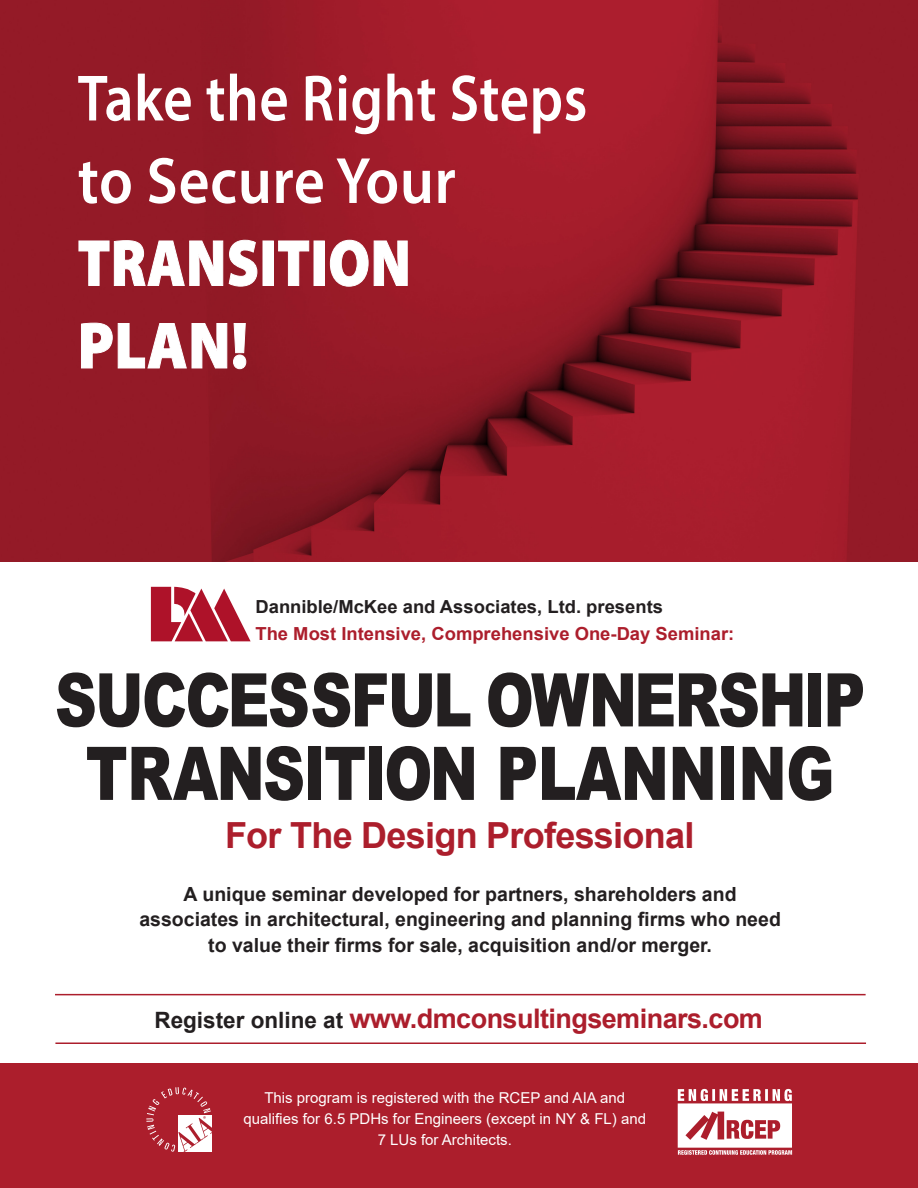
<style>
.page{position:relative;width:918px;height:1188px;background:#fff}
.page>*{position:absolute;margin:0;border:0;box-sizing:border-box;transform-origin:0 0}
.t1{font:900 74.1px "Arial";letter-spacing:-.03em;color:#231f20;scale:.78 1}
.t2{font:900 74.1px "Arial";letter-spacing:-.01em;color:#231f20;scale:.78 1}
.t3{font:600 66px "Myriad Pro";letter-spacing:.01em;color:#fff;scale:.86 1}
.t4{font:600 66px "Myriad Pro";letter-spacing:.01em;color:#fff;scale:.91 1}
.t5{font:900 66px "Myriad Pro";letter-spacing:.01em;color:#fff;scale:.86 1}
.t6{font:900 66px "Myriad Pro";letter-spacing:.01em;color:#fff;scale:.91 1}
.t7{font:700 36px "Arial";letter-spacing:-.02em;color:#ac1e2c}
.t8{font:700 27px "Arial";letter-spacing:-.02em;color:#ac1e2c}
.t9{font:700 19.5px/25.5px "Arial";color:#231f20;text-align:center}
.t10{font:700 18px "Arial";color:#ac1e2c}
.t11{font:700 18px "Arial";color:#231f20}
.t12{font:15px/21px "Arial";color:#fff;text-align:center}
.s1{font-size:22.5px;color:#231f20}
</style>
<div class="page">
<div style="left:0;top:1064px;width:918px;height:124px;background:#ac1e2c"></div>
<svg style="left:146px;top:1087px;width:66px;height:65px"></svg>
<svg style="left:151px;top:587px;width:100px;height:54px"></svg>
<hr style="left:55px;top:1042px;width:811px;height:2px;background:#ac1e2c">
<hr style="left:55px;top:994px;width:811px;height:1px;background:#ac1e2c">
<img style="left:677px;top:1088px;width:116px;height:67px">
<img style="left:0;top:0;width:918px;height:562px">
<svg style="left:78px;top:240px;width:180px;height:47px;background:#a03541"></svg>
<svg style="left:278px;top:240px;width:31px;height:46px"></svg>
<svg style="left:330px;top:240px;width:78px;height:47px;background:#a93743"></svg>
<svg style="left:81px;top:322px;width:166px;height:47px;background:#9f333f"></svg>
<p class="t3" style="left:78px;top:56px;width:594px">Take the Right Steps</p>
<p class="t4" style="left:78px;top:139px;width:417px">to Secure Your</p>
<p class="t5" style="left:78px;top:219px;width:389px">TRANSITION</p>
<p class="t6" style="left:78px;top:302px;width:189px">PLAN!</p>
<p class="t11" style="left:255px;top:594px;width:409px">Dannible/McKee and Associates, Ltd. presents</p>
<p class="t10" style="left:255px;top:621px;width:480px">The Most Intensive, Comprehensive One-Day Seminar:</p>
<p class="t1" style="left:55px;top:646px;width:1041px">SUCCESSFUL OWNERSHIP</p>
<p class="t2" style="left:86px;top:720px;width:962px">TRANSITION PLANNING</p>
<p class="t7" style="left:225px;top:810px;width:471px">For The Design Professional</p>
<p class="t9" style="left:139px;top:881px;width:643px">A unique seminar developed for partners, shareholders and associates in architectural, engineering and planning firms who need to value their firms for sale, acquisition and/or merger.</p>
<p class="t8" style="left:154px;top:999px;width:610px"><span class="s1">Register online at</span> www.dmconsultingseminars.com</p>
<p class="t12" style="left:244px;top:1087px;width:404px">This program is registered with the RCEP and AIA and qualifies for 6.5 PDHs for Engineers (except in NY &amp; FL) and<br>7 LUs for Architects.</p>
</div>
